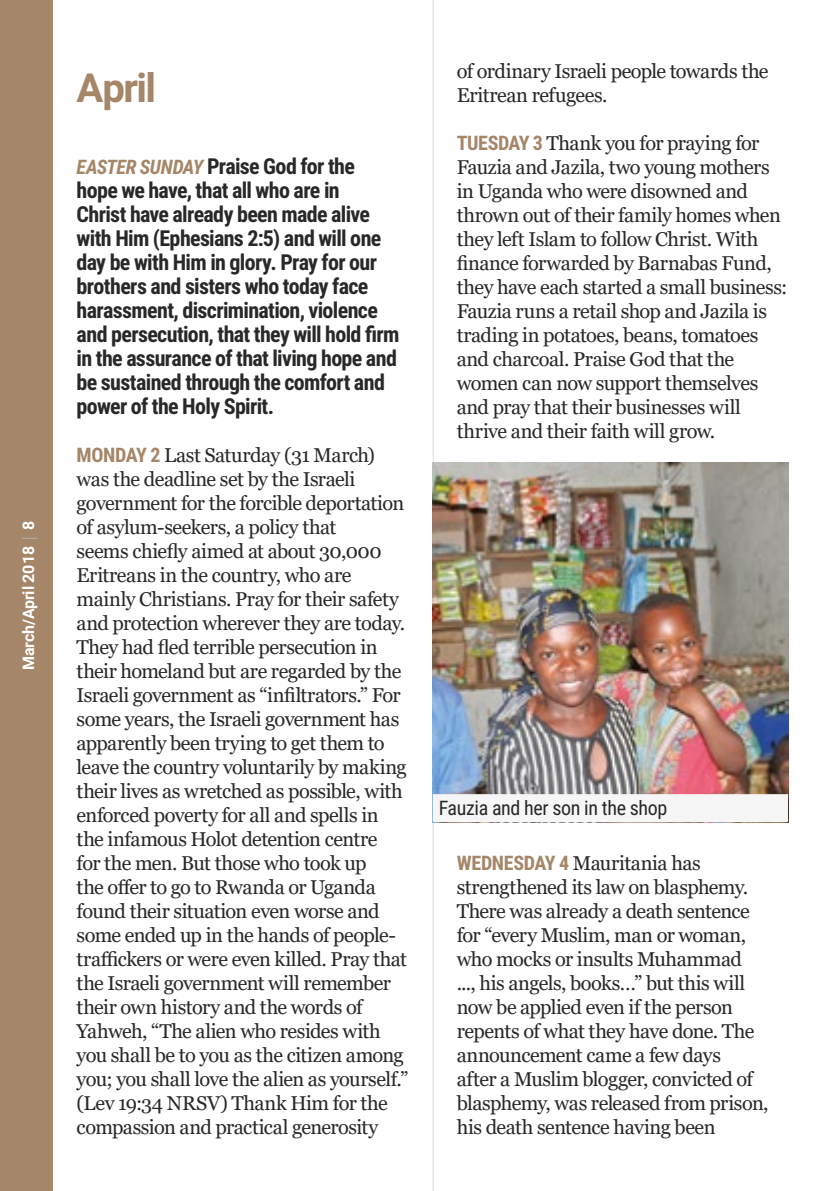
<style>
.page{position:relative;width:840px;height:1191px;background:#fff}
.page>*{position:absolute;margin:0;border:0;box-sizing:border-box;transform-origin:0 0}
.t1{font:700 40px "Roboto";letter-spacing:-.04em;color:#a58668}
.t2{font:700 22px/24px "Roboto Condensed";letter-spacing:-.03em;color:#282827}
.t3{font:20px/24px "Georgia";letter-spacing:-.025em;color:#282827}
.t4{font:20px "Roboto Condensed";letter-spacing:-.02em;color:#282827}
.t5{font:700 16px "Roboto";letter-spacing:-.01em;color:#fff}
.s1{font-style:italic;font-size:20px;color:#a58668}
.s2{font-family:"Roboto Condensed";font-weight:700;color:#a58668}
</style>
<div class="page">
<div style="left:0;top:0;width:53px;height:1191px;background:#a58668"></div>
<svg style="left:22px;top:538px;width:15px;height:1px"></svg>
<hr style="left:432px;top:0;width:1px;height:1191px;background:#dadada">
<img style="left:432px;top:462px;width:355px;height:332px">
<div style="left:432px;top:794px;width:355px;height:28px;background:#f6f6f6"></div>
<p class="t5" style="left:17px;top:670px;width:150px;rotate:-90deg">March/April 2018 8</p>
<h1 class="t1" style="left:77px;top:60px;width:81px">April</h1>
<p class="t2" style="left:77px;top:153px;width:324px"><span class="s1">EASTER SUNDAY</span> Praise God for the hope we have, that all who are in<br>Christ have already been made alive with Him (Ephesians 2:5) and will one day be with Him in glory. Pray for our brothers and sisters who today face harassment, discrimination, violence and persecution, that they will hold firm in the assurance of that living hope and be sustained through the comfort and power of the Holy Spirit.</p>
<p class="t3" style="left:77px;top:443px;width:333px"><span class="s2">MONDAY 2</span> Last Saturday (31 March) was the deadline set by the Israeli government for the forcible deportation of asylum-seekers, a policy that<br>seems chiefly aimed at about 30,000<br>Eritreans in the country, who are mainly Christians. Pray for their safety and protection wherever they are today.<br>They had fled terrible persecution in their homeland but are regarded by the Israeli government as “infiltrators.” For some years, the Israeli government has apparently been trying to get them to leave the country voluntarily by making their lives as wretched as possible, with enforced poverty for all and spells in the infamous Holot detention centre<br>for the men. But those who took up<br>the offer to go to Rwanda or Uganda found their situation even worse and some ended up in the hands of people&shy;traffickers or were even killed. Pray that the Israeli government will remember their own history and the words of Yahweh, “The alien who resides with you shall be to you as the citizen among you; you shall love the alien as yourself.” (Lev 19:34 NRSV) Thank Him for the compassion and practical generosity</p>
<p class="t3" style="left:456px;top:59px;width:313px">of ordinary Israeli people towards the<br>Eritrean refugees.</p>
<p class="t3" style="left:456px;top:131px;width:332px"><span class="s2">TUESDAY 3</span> Thank you for praying for Fauzia and Jazila, two young mothers in Uganda who were disowned and thrown out of their family homes when they left Islam to follow Christ. With finance forwarded by Barnabas Fund, they have each started a small business:<br>Fauzia runs a retail shop and Jazila is trading in potatoes, beans, tomatoes and charcoal. Praise God that the women can now support themselves and pray that their businesses will thrive and their faith will grow.</p>
<p class="t4" style="left:438px;top:794px;width:230px">Fauzia and her son in the shop</p>
<p class="t3" style="left:456px;top:851px;width:313px"><span class="s2">WEDNESDAY 4</span> Mauritania has strengthened its law on blasphemy.<br>There was already a death sentence for “every Muslim, man or woman, who mocks or insults Muhammad<br>..., his angels, books…” but this will now be applied even if the person repents of what they have done. The announcement came a few days<br>after a Muslim blogger, convicted of blasphemy, was released from prison, his death sentence having been</p>
</div>
